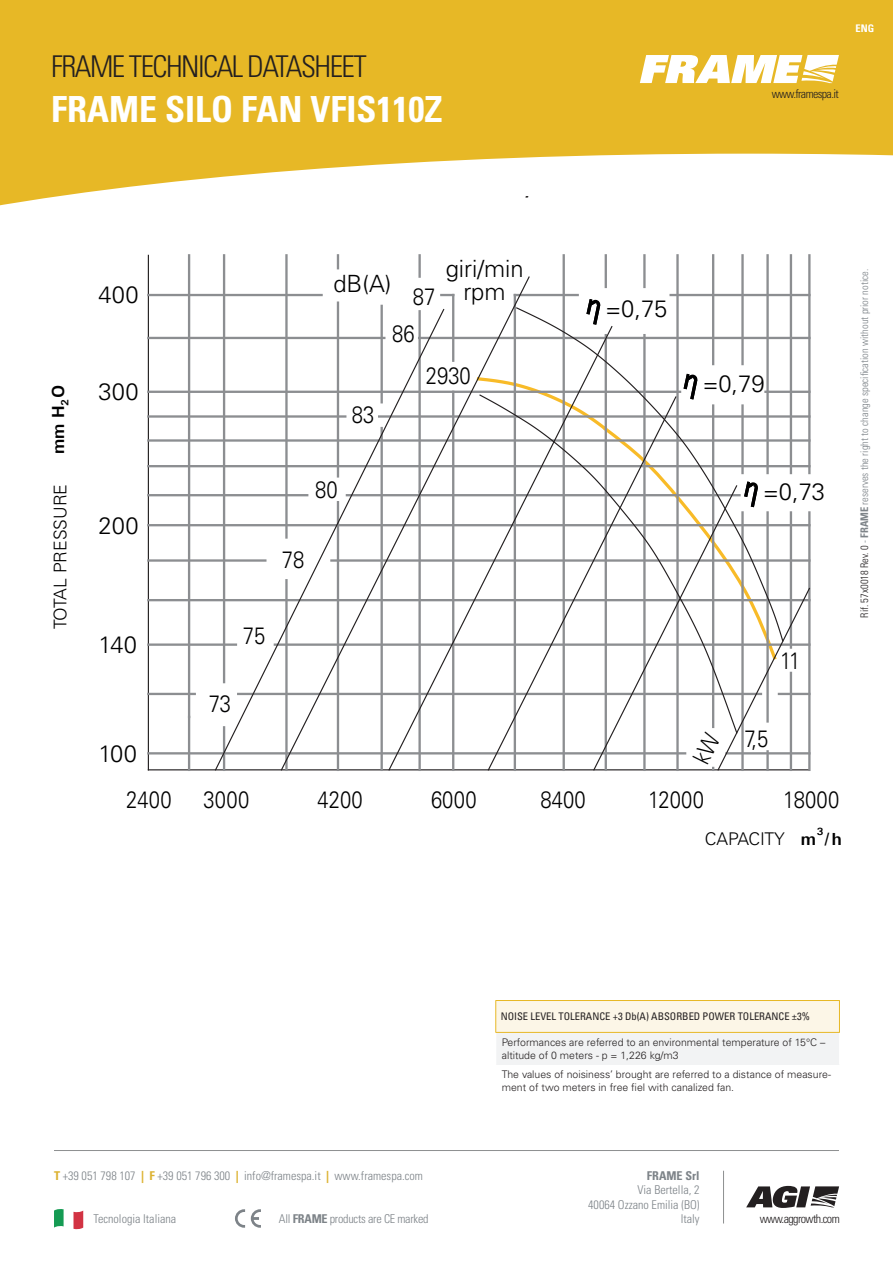
<style>
.page{position:relative;width:893px;height:1263px;background:#fff}
.page>*{position:absolute;margin:0;border:0;box-sizing:border-box;transform-origin:0 0}
.t1{font:700 condensed 36px "Univers LT Std";color:#fff}
.t2{font:300 condensed 30px "Univers LT Std";letter-spacing:-.05em;color:#231f20}
.t3{font:300 23.7px "Univers LT Std";color:#000001;scale:.85 1}
.t4{font:300 23.7px/22.5px "Univers LT Std";color:#000001;text-align:center}
.t5{font:300 17.55px "Univers LT Std";color:#000001}
.t6{font:700 17.55px "Univers";color:#000001}
.t7{font:300 condensed 12.15px/14.5px "Univers LT Std";color:#7d8388;text-align:right}
.t8{font:300 condensed 12.15px "Univers LT Std";letter-spacing:-.02em;color:#7d8388}
.t9{font:300 condensed 12.15px "Univers LT Std";letter-spacing:-.05em;color:#231f20}
.t10{font:700 condensed 12.15px "Univers LT Std";color:#7d8388}
.t11{font:300 condensed 12px "Univers LT Std";letter-spacing:-.05em;color:#231f20}
.t12{font:300 10.5px/12.6px "Univers LT Std";color:#231f20}
.t13{font:300 condensed 10.5px "Univers LT Std";color:#7d8388}
.t14{font:condensed 10.5px "Univers LT Std";color:#231f20}
.t15{font:700 condensed 10.5px "Univers LT Std";color:#fff}
.t16{font:700 10.5px "Univers";color:#000001}
.s1{color:#231f20}
.s2{font-weight:700}
.s3{font-weight:700;color:#dcb231}
</style>
<div class="page">
<svg style="left:0;top:0;width:893px;height:206px;fill:#e7b826"></svg>
<svg style="left:640px;top:55px;width:199px;height:28px"></svg>
<hr style="left:54px;top:1150px;width:785px;height:1px;background:#8e9091">
<svg style="left:746px;top:1186px;width:93px;height:22px"></svg>
<hr style="left:723px;top:1171px;width:1px;height:52px;background:#8e9091">
<svg style="left:54px;top:1209px;width:29px;height:20px"></svg>
<svg style="left:235px;top:1209px;width:10px;height:19px"></svg>
<svg style="left:251px;top:1209px;width:10px;height:19px"></svg>
<hr style="left:148px;top:769px;width:661px;height:1px;background:#231f20">
<hr style="left:148px;top:255px;width:1px;height:515px;background:#231f20">
<hr style="left:148px;top:524px;width:661px;height:2px;background:#8c8e91">
<hr style="left:148px;top:391px;width:532px;height:2px;background:#8c8e91">
<hr style="left:148px;top:294px;width:174px;height:2px;background:#8c8e91">
<hr style="left:148px;top:337px;width:236px;height:2px;background:#8c8e91">
<hr style="left:148px;top:494px;width:159px;height:2px;background:#8c8e91">
<hr style="left:148px;top:559px;width:117px;height:3px;background:#8c8e91">
<hr style="left:148px;top:599px;width:661px;height:2px;background:#8c8e91">
<svg style="left:337px;top:255px;width:2px;height:13px"></svg>
<hr style="left:419px;top:337px;width:390px;height:2px;background:#8c8e91">
<hr style="left:148px;top:465px;width:661px;height:2px;background:#8c8e91">
<hr style="left:148px;top:439px;width:661px;height:3px;background:#8c8e91">
<hr style="left:188px;top:255px;width:2px;height:462px;background:#8c8e91">
<hr style="left:148px;top:643px;width:88px;height:3px;background:#8c8e91">
<hr style="left:148px;top:693px;width:47px;height:2px;background:#8c8e91">
<hr style="left:148px;top:752px;width:537px;height:2px;background:#8c8e91">
<hr style="left:188px;top:717px;width:2px;height:53px;background:#8c8e91">
<hr style="left:285px;top:255px;width:3px;height:282px;background:#8c8e91">
<hr style="left:148px;top:415px;width:197px;height:3px;background:#8c8e91">
<hr style="left:676px;top:255px;width:3px;height:515px;background:#8c8e91">
<hr style="left:563px;top:255px;width:2px;height:515px;background:#8c8e91">
<hr style="left:808px;top:255px;width:2px;height:218px;background:#8c8e91">
<hr style="left:418px;top:255px;width:3px;height:22px;background:#8c8e91">
<hr style="left:515px;top:294px;width:63px;height:2px;background:#8c8e91">
<hr style="left:741px;top:255px;width:3px;height:109px;background:#8c8e91">
<hr style="left:712px;top:255px;width:2px;height:109px;background:#8c8e91">
<hr style="left:790px;top:255px;width:2px;height:218px;background:#8c8e91">
<hr style="left:766px;top:255px;width:3px;height:218px;background:#8c8e91">
<hr style="left:671px;top:294px;width:138px;height:2px;background:#8c8e91">
<hr style="left:643px;top:255px;width:3px;height:32px;background:#8c8e91">
<hr style="left:605px;top:255px;width:2px;height:32px;background:#8c8e91">
<hr style="left:223px;top:255px;width:2px;height:427px;background:#8c8e91">
<svg style="left:588px;top:299px;width:13px;height:7px"></svg>
<svg style="left:531px;top:306px;width:253px;height:68px"></svg>
<svg style="left:214px;top:308px;width:66px;height:463px"></svg>
<svg style="left:531px;top:325px;width:82px;height:49px"></svg>
<svg style="left:280px;top:275px;width:251px;height:496px"></svg>
<div style="left:496px;top:1000px;width:343px;height:32px;background:#fcf6e7"></div>
<div style="left:496px;top:1032px;width:343px;height:32px;background:#f2f3f4"></div>
<hr style="left:495px;top:1000px;width:345px;height:1px;background:#e7b826">
<hr style="left:495px;top:1001px;width:1px;height:31px;background:#e7b826">
<hr style="left:839px;top:1001px;width:1px;height:31px;background:#e7b826">
<hr style="left:495px;top:1032px;width:345px;height:1px;background:#e7b826">
<svg style="left:475px;top:374px;width:336px;height:397px"></svg>
<h2 class="t2" style="left:51px;top:48px;width:317px">FRAME TECHNICAL DATASHEET</h2>
<h1 class="t1" style="left:51px;top:87px;width:393px">FRAME SILO FAN VFIS110Z</h1>
<p class="t15" style="left:855px;top:21px;width:20px">ENG</p>
<p class="t11" style="left:772px;top:87px;width:68px">www.framespa.it</p>
<h3 class="t6" style="left:48px;top:454px;width:70px;rotate:-90deg">mmH O</h3>
<p class="t16" style="left:59px;top:406px;width:8px;rotate:-90deg">2</p>
<h3 class="t5" style="left:50px;top:629px;width:147px;rotate:-90deg">TOTAL PRESSURE</h3>
<h3 class="t4" style="left:99px;top:284px;width:42px">400</h3>
<h3 class="t4" style="left:99px;top:381px;width:42px">300</h3>
<h3 class="t4" style="left:99px;top:514px;width:42px">200</h3>
<h3 class="t4" style="left:99px;top:633px;width:40px">140</h3>
<h3 class="t4" style="left:99px;top:742px;width:40px">100</h3>
<h3 class="t4" style="left:333px;top:272px;width:60px">dB(A)</h3>
<h3 class="t3" style="left:413px;top:282px;width:28px">87</h3>
<h3 class="t3" style="left:392px;top:319px;width:28px">86</h3>
<h3 class="t4" style="left:446px;top:257px;width:79px">giri/min rpm</h3>
<h3 class="t3" style="left:352px;top:401px;width:28px">83</h3>
<h3 class="t3" style="left:426px;top:361px;width:54px">2930</h3>
<h3 class="t3" style="left:315px;top:475px;width:28px">80</h3>
<h3 class="t3" style="left:282px;top:545px;width:28px">78</h3>
<h3 class="t3" style="left:243px;top:621px;width:28px">75</h3>
<h3 class="t3" style="left:209px;top:690px;width:28px">73</h3>
<h3 class="t4" style="left:606px;top:297px;width:63px">=0,75</h3>
<h3 class="t4" style="left:703px;top:372px;width:63px">=0,79</h3>
<h3 class="t4" style="left:763px;top:480px;width:63px">=0,73</h3>
<h3 class="t3" style="left:780px;top:646px;width:25px">11</h3>
<h3 class="t3" style="left:744px;top:724px;width:30px">7,5</h3>
<h3 class="t3" style="left:126px;top:786px;width:55px">2400</h3>
<h3 class="t3" style="left:204px;top:786px;width:55px">3000</h3>
<h3 class="t3" style="left:318px;top:786px;width:55px">4200</h3>
<h3 class="t3" style="left:431px;top:786px;width:55px">6000</h3>
<h3 class="t3" style="left:541px;top:786px;width:55px">8400</h3>
<h3 class="t3" style="left:648px;top:786px;width:67px">12000</h3>
<h3 class="t3" style="left:783px;top:786px;width:68px">18000</h3>
<h3 class="t5" style="left:705px;top:828px;width:82px">CAPACITY</h3>
<p class="t16" style="left:817px;top:825px;width:8px">3</p>
<h3 class="t6" style="left:801px;top:828px;width:42px">m /h</h3>
<p class="t13" style="left:858px;top:618px;width:350px;rotate:-90deg"><span class="s1">Rif. 57x0018 Rev. 0</span> - <span class="s2">FRAME</span> reserves the right to change specification without prior notice.</p>
<p class="t14" style="left:501px;top:1010px;width:311px">NOISE LEVEL TOLERANCE +3 Db(A) ABSORBED POWER TOLERANCE ±3%</p>
<p class="t12" style="left:502px;top:1036px;width:325px">Performances are referred to an environmental temperature of 15°C – altitude of 0 meters - p = 1,226 kg/m3</p>
<p class="t12" style="left:502px;top:1068px;width:331px">The values of noisiness’ brought are referred to a distance of measure&shy;ment of two meters in free fiel with canalized fan.</p>
<p class="t7" style="left:54px;top:1168px;width:371px"><span class="s3">T</span> +39 051 798 107 <span class="s3">| F</span> +39 051 796 300 <span class="s3">|</span> info@framespa.it <span class="s3">|</span> www.framespa.com</p>
<p class="t10" style="left:647px;top:1168px;width:54px">FRAME Srl</p>
<p class="t7" style="left:588px;top:1182px;width:113px">Via Bertella, 2<br>40064 Ozzano Emilia (BO)</p>
<p class="t7" style="left:94px;top:1212px;width:84px">Tecnologia Italiana</p>
<p class="t8" style="left:279px;top:1211px;width:151px">All <span class="s2">FRAME</span> products are CE marked</p>
<p class="t7" style="left:681px;top:1212px;width:20px">Italy</p>
<p class="t9" style="left:760px;top:1211px;width:82px">www.aggrowth.com</p>
</div>
